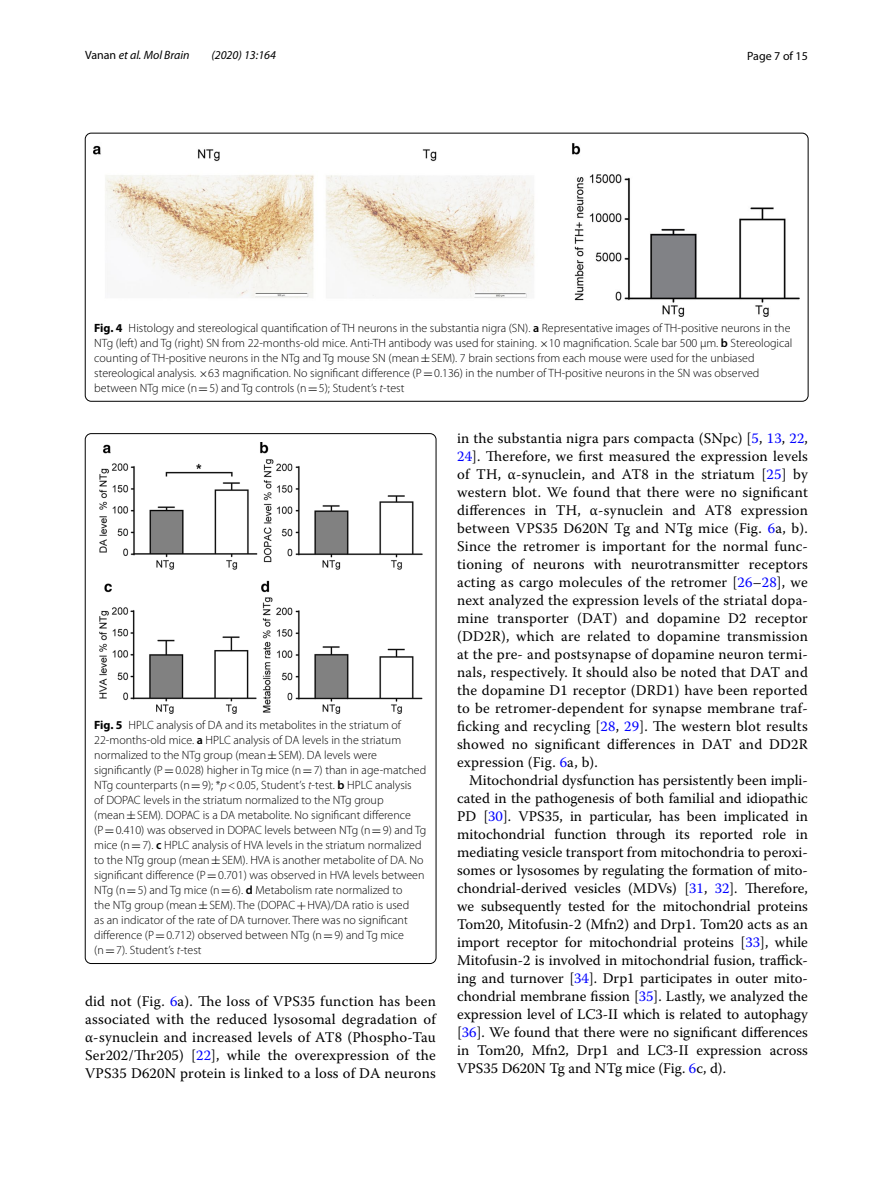
<style>
.page{position:relative;width:893px;height:1187px;background:#fff}
.page>*{position:absolute;margin:0;border:0;box-sizing:border-box;transform-origin:0 0}
.t1{font:14.7px/18px "Warnock Pro";letter-spacing:.015em;color:#000;text-align:justify}
.t2{font:300 12px/15px "Myriad Pro";color:#000}
.t3{font:italic 12px "Myriad Pro";color:#000}
.t4{font:12px "Myriad Pro";color:#000}
.s1{font-style:normal}
.s2{font-weight:700}
.s3{font-weight:600}
.s4{font-family:"MTSY";font-weight:400}
.s5{font-style:italic}
.s6{color:#00f}
</style>
<div class="page">
<img style="left:94px;top:143px;width:706px;height:173px">
<div style="left:85px;top:133px;width:723px;height:268px;border:1px solid #000;border-radius:6px"></div>
<img style="left:99px;top:442px;width:323px;height:271px">
<p class="t3" style="left:85px;top:48px;width:106px"><span class="s1">Vanan</span> et al. Mol Brain</p>
<p class="t3" style="left:211px;top:48px;width:66px">(2020) 13:164</p>
<p class="t4" style="left:747px;top:48px;width:62px">Page 7 of 15</p>
<p class="t2" style="left:94px;top:320px;width:700px"><span class="s2">Fig. 4</span> Histology and stereological quantification of TH neurons in the substantia nigra (SN). <span class="s3">a</span> Representative images of TH-positive neurons in the NTg (left) and Tg (right) SN from 22-months-old mice. Anti-TH antibody was used for staining. <span class="s4">×</span>10 magnification. Scale bar 500 µm. <span class="s3">b</span> Stereological counting of TH-positive neurons in the NTg and Tg mouse SN (mean<span class="s4">±</span>SEM). 7 brain sections from each mouse were used for the unbiased stereological analysis. <span class="s4">×</span>63 magnification. No significant difference (P<span class="s4">=</span>0.136) in the number of TH-positive neurons in the SN was observed between NTg mice (n<span class="s4">=</span>5) and Tg controls (n<span class="s4">=</span>5); Student’s <span class="s5">t</span>-test</p>
<p class="t2" style="left:94px;top:717px;width:334px"><span class="s2">Fig. 5</span> HPLC analysis of DA and its metabolites in the striatum of 22-months-old mice. <span class="s3">a</span> HPLC analysis of DA levels in the striatum normalized to the NTg group (mean<span class="s4">±</span>SEM). DA levels were significantly (P<span class="s4">=</span>0.028) higher in Tg mice (n<span class="s4">=</span>7) than in age-matched NTg counterparts (n<span class="s4">=</span>9); *<span class="s5">p</span>&lt;0.05, Student’s <span class="s5">t</span>-test. <span class="s3">b</span> HPLC analysis<br>of DOPAC levels in the striatum normalized to the NTg group (mean<span class="s4">±</span>SEM). DOPAC is a DA metabolite. No significant difference (P<span class="s4">=</span>0.410) was observed in DOPAC levels between NTg (n<span class="s4">=</span>9) and Tg mice (n<span class="s4">=</span>7). <span class="s3">c</span> HPLC analysis of HVA levels in the striatum normalized to the NTg group (mean<span class="s4">±</span>SEM). HVA is another metabolite of DA. No significant difference (P<span class="s4">=</span>0.701) was observed in HVA levels between NTg (n<span class="s4">=</span>5) and Tg mice (n<span class="s4">=</span>6). <span class="s3">d</span> Metabolism rate normalized to<br>the NTg group (mean<span class="s4">±</span>SEM). The (DOPAC<span class="s4">+</span>HVA)/DA ratio is used<br>as an indicator of the rate of DA turnover. There was no significant difference (P<span class="s4">=</span>0.712) observed between NTg (n<span class="s4">=</span>9) and Tg mice (n<span class="s4">=</span>7). Student’s <span class="s5">t</span>-test</p>
<p class="t1" style="left:85px;top:991px;width:352px">did not (Fig. <span class="s6">6</span>a). The loss of VPS35 function has been associated with the reduced lysosomal degradation of α-synuclein and increased levels of AT8 (Phospho-Tau Ser202/Thr205) [<span class="s6">22</span>], while the overexpression of the VPS35 D620N protein is linked to a loss of DA neurons</p>
<p class="t1" style="left:457px;top:429px;width:352px">in the substantia nigra pars compacta (SNpc) [<span class="s6">5</span>, <span class="s6">13</span>, <span class="s6">22</span>, <span class="s6">24</span>]. Therefore, we first measured the expression levels of TH, α-synuclein, and AT8 in the striatum [<span class="s6">25</span>] by western blot. We found that there were no significant differences in TH, α-synuclein and AT8 expression between VPS35 D620N Tg and NTg mice (Fig. <span class="s6">6</span>a, b).<br>Since the retromer is important for the normal func&shy;tioning of neurons with neurotransmitter receptors acting as cargo molecules of the retromer [<span class="s6">26</span>–<span class="s6">28</span>], we next analyzed the expression levels of the striatal dopa&shy;mine transporter (DAT) and dopamine D2 receptor (DD2R), which are related to dopamine transmission at the pre- and postsynapse of dopamine neuron termi&shy;nals, respectively. It should also be noted that DAT and the dopamine D1 receptor (DRD1) have been reported to be retromer-dependent for synapse membrane traf&shy;ficking and recycling [<span class="s6">28</span>, <span class="s6">29</span>]. The western blot results showed no significant differences in DAT and DD2R expression (Fig. <span class="s6">6</span>a, b).</p>
<p class="t1" style="left:457px;top:771px;width:352px;text-indent:12px">Mitochondrial dysfunction has persistently been impli&shy;cated in the pathogenesis of both familial and idiopathic PD [<span class="s6">30</span>]. VPS35, in particular, has been implicated in mitochondrial function through its reported role in mediating vesicle transport from mitochondria to peroxi&shy;somes or lysosomes by regulating the formation of mito&shy;chondrial-derived vesicles (MDVs) [<span class="s6">31</span>, <span class="s6">32</span>]. Therefore, we subsequently tested for the mitochondrial proteins Tom20, Mitofusin-2 (Mfn2) and Drp1. Tom20 acts as an import receptor for mitochondrial proteins [<span class="s6">33</span>], while Mitofusin-2 is involved in mitochondrial fusion, traffick&shy;ing and turnover [<span class="s6">34</span>]. Drp1 participates in outer mito&shy;chondrial membrane fission [<span class="s6">35</span>]. Lastly, we analyzed the expression level of LC3-II which is related to autophagy [<span class="s6">36</span>]. We found that there were no significant differences in Tom20, Mfn2, Drp1 and LC3-II expression across VPS35 D620N Tg and NTg mice (Fig. <span class="s6">6</span>c, d).</p>
</div>
